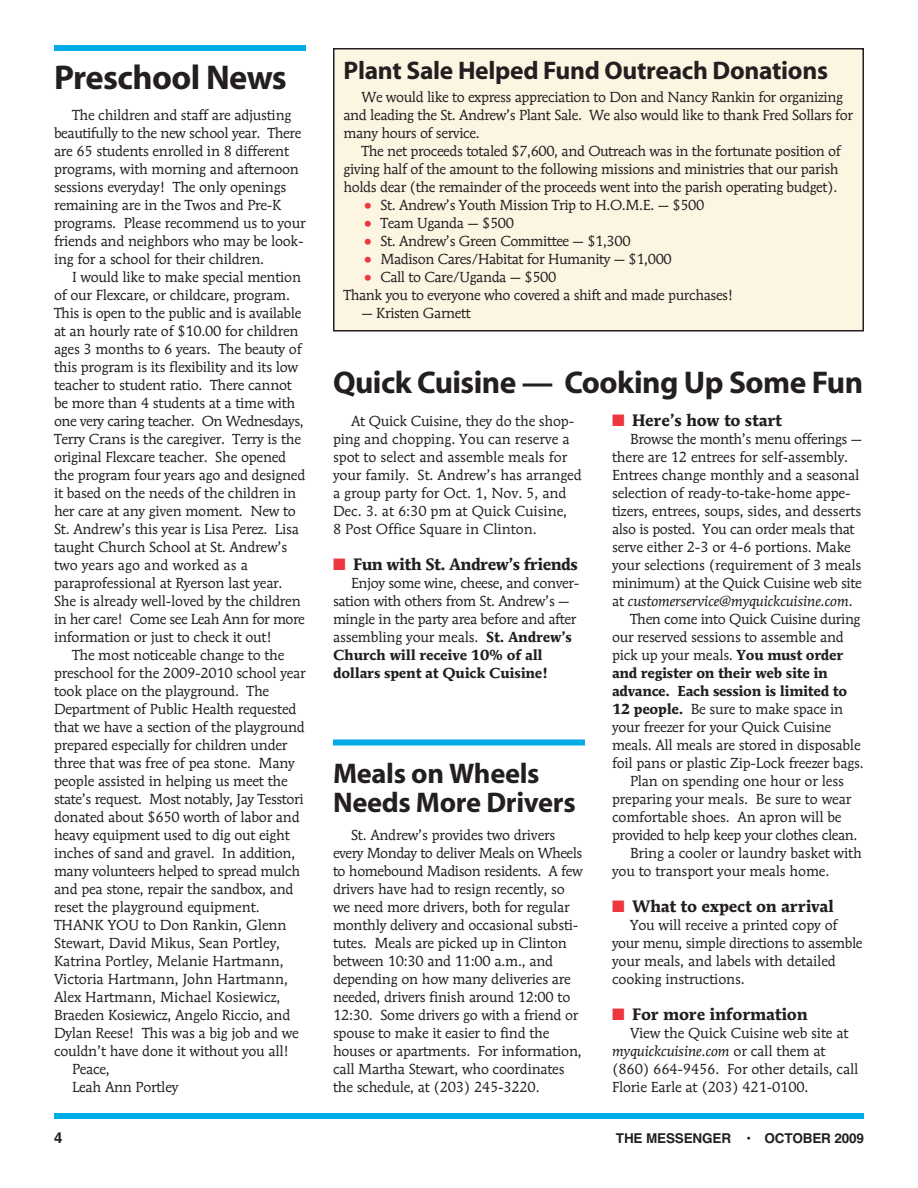
<style>
.page{position:relative;width:918px;height:1188px;background:#fff}
.page>*{position:absolute;margin:0;border:0;box-sizing:border-box;transform-origin:0 0}
.t1{font:700 34.5px "Myriad";letter-spacing:-.015em;color:#231f20}
.t2{font:700 31.5px "Myriad";letter-spacing:-.015em;color:#231f20}
.t3{font:700 28.5px/28.5px "Myriad";letter-spacing:-.01em;color:#231f20}
.t4{font:700 25.5px "Myriad";letter-spacing:-.01em;color:#231f20}
.t5{font:700 16.5px "Mendoza Roman";letter-spacing:-.015em;color:#231f20}
.t6{font:700 15px "Helvetica";color:#231f20}
.t7{font:14.4px/18px "Mendoza Roman";letter-spacing:-.015em;color:#231f20}
.t8{font:700 14.4px "Mendoza Roman";letter-spacing:-.02em;color:#231f20}
.t9{font:italic 14.4px "Mendoza Roman";letter-spacing:-.01em;color:#231f20}
.t10{font:700 13.5px "Helvetica";letter-spacing:-.01em;color:#231f20}
.s1{font-size:22.5px;color:#ee3640}
.s2{color:#ee3640}
.s3{font-weight:700}
.s4{font-style:normal}
.s5{font-style:italic}
</style>
<div class="page">
<div style="left:54px;top:1113px;width:810px;height:6px;background:#00abe7"></div>
<div style="left:334px;top:49px;width:529px;height:282px;background:#fcf5e2"></div>
<div style="left:333px;top:48px;width:531px;height:284px;border:2px solid #231f20"></div>
<div style="left:333px;top:740px;width:252px;height:6px;background:#00abe7"></div>
<div style="left:54px;top:45px;width:252px;height:6px;background:#00abe7"></div>
<h1 class="t1" style="left:54px;top:65px;width:234px">Preschool News</h1>
<p class="t7" style="left:54px;top:107px;width:253px;text-indent:18px">The children and staff are adjusting beautifully to the new school year. There are 65 students enrolled in 8 different programs, with morning and afternoon sessions everyday! The only openings remaining are in the Twos and Pre-K programs. Please recommend us to your friends and neighbors who may be look&shy;ing for a school for their children.</p>
<p class="t7" style="left:54px;top:269px;width:253px;text-indent:18px">I would like to make special mention of our Flexcare, or childcare, program.<br>This is open to the public and is available at an hourly rate of $10.00 for children ages 3 months to 6 years. The beauty of this program is its flexibility and its low teacher to student ratio. There cannot be more than 4 students at a time with one very caring teacher. On Wednesdays, Terry Crans is the caregiver. Terry is the original Flexcare teacher. She opened the program four years ago and designed it based on the needs of the children in her care at any given moment. New to St. Andrew’s this year is Lisa Perez. Lisa taught Church School at St. Andrew’s two years ago and worked as a paraprofessional at Ryerson last year.<br>She is already well-loved by the children in her care! Come see Leah Ann for more information or just to check it out!</p>
<p class="t7" style="left:72px;top:647px;width:214px">The most noticeable change to the</p>
<p class="t7" style="left:54px;top:665px;width:253px">preschool for the 2009-2010 school year</p>
<p class="t7" style="left:54px;top:683px;width:217px">took place on the playground. The</p>
<p class="t7" style="left:54px;top:701px;width:244px">Department of Public Health requested</p>
<p class="t7" style="left:54px;top:719px;width:252px">that we have a section of the playground</p>
<p class="t7" style="left:54px;top:737px;width:235px">prepared especially for children under</p>
<p class="t7" style="left:54px;top:755px;width:242px">three that was free of pea stone. Many</p>
<p class="t7" style="left:54px;top:773px;width:235px">people assisted in helping us meet the</p>
<p class="t7" style="left:54px;top:791px;width:251px">state’s request. Most notably, Jay Tesstori</p>
<p class="t7" style="left:54px;top:809px;width:247px">donated about $650 worth of labor and</p>
<p class="t7" style="left:54px;top:827px;width:237px">heavy equipment used to dig out eight</p>
<p class="t7" style="left:54px;top:845px;width:243px">inches of sand and gravel. In addition,</p>
<p class="t7" style="left:54px;top:863px;width:248px">many volunteers helped to spread mulch</p>
<p class="t7" style="left:54px;top:881px;width:241px">and pea stone, repair the sandbox, and</p>
<p class="t7" style="left:54px;top:899px;width:207px">reset the playground equipment.</p>
<p class="t7" style="left:54px;top:917px;width:234px">THANK YOU to Don Rankin, Glenn</p>
<p class="t7" style="left:54px;top:935px;width:228px">Stewart, David Mikus, Sean Portley,</p>
<p class="t7" style="left:54px;top:953px;width:231px">Katrina Portley, Melanie Hartmann,</p>
<p class="t7" style="left:54px;top:971px;width:236px">Victoria Hartmann, John Hartmann,</p>
<p class="t7" style="left:54px;top:989px;width:228px">Alex Hartmann, Michael Kosiewicz,</p>
<p class="t7" style="left:54px;top:1007px;width:238px">Braeden Kosiewicz, Angelo Riccio, and</p>
<p class="t7" style="left:54px;top:1025px;width:246px">Dylan Reese! This was a big job and we</p>
<p class="t7" style="left:54px;top:1043px;width:237px">couldn’t have done it without you all!</p>
<p class="t7" style="left:72px;top:1061px;width:39px">Peace,</p>
<p class="t7" style="left:72px;top:1079px;width:108px">Leah Ann Portley</p>
<h3 class="t4" style="left:344px;top:61px;width:486px">Plant Sale Helped Fund Outreach Donations</h3>
<p class="t7" style="left:344px;top:89px;width:511px;text-indent:18px">We would like to express appreciation to Don and Nancy Rankin for organizing and leading the St. Andrew’s Plant Sale. We also would like to thank Fred Sollars for many hours of service.</p>
<p class="t7" style="left:344px;top:143px;width:499px;text-indent:18px">The net proceeds totaled $7,600, and Outreach was in the fortunate position of giving half of the amount to the following missions and ministries that our parish holds dear (the remainder of the proceeds went into the parish operating budget).</p>
<p class="t7" style="left:362px;top:197px;width:344px"><span class="s1">•</span> St. Andrew’s Youth Mission Trip to H.O.M.E. — $500</p>
<p class="t7" style="left:362px;top:215px;width:154px"><span class="s1">•</span> Team Uganda — $500</p>
<p class="t7" style="left:362px;top:233px;width:271px"><span class="s1">•</span> St. Andrew’s Green Committee — $1,300</p>
<p class="t7" style="left:362px;top:251px;width:312px"><span class="s1">•</span> Madison Cares/Habitat for Humanity — $1,000</p>
<p class="t7" style="left:344px;top:269px;width:391px;text-indent:18px"><span class="s1">•</span> Call to Care/Uganda — $500<br>Thank you to everyone who covered a shift and made purchases!</p>
<p class="t7" style="left:362px;top:305px;width:111px">— Kristen Garnett</p>
<h2 class="t2" style="left:333px;top:371px;width:532px">Quick Cuisine — Cooking Up Some Fun</h2>
<p class="t7" style="left:333px;top:413px;width:250px;text-indent:18px">At Quick Cuisine, they do the shop&shy;ping and chopping. You can reserve a spot to select and assemble meals for your family. St. Andrew’s has arranged a group party for Oct. 1, Nov. 5, and Dec. 3. at 6:30 pm at Quick Cuisine,<br>8 Post Office Square in Clinton.</p>
<p class="t5" style="left:333px;top:558px;width:246px"><span class="s2">■</span> Fun with St. Andrew’s friends</p>
<p class="t7" style="left:333px;top:575px;width:248px;text-indent:18px">Enjoy some wine, cheese, and conver&shy;sation with others from St. Andrew’s — mingle in the party area before and after assembling your meals. <span class="s3">St. Andrew’s Church will receive 10% of all dollars spent at Quick Cuisine!</span></p>
<h3 class="t3" style="left:333px;top:762px;width:244px">Meals on Wheels<br>Needs More Drivers</h3>
<p class="t7" style="left:333px;top:827px;width:251px;text-indent:18px">St. Andrew’s provides two drivers every Monday to deliver Meals on Wheels to homebound Madison residents. A few drivers have had to resign recently, so we need more drivers, both for regular monthly delivery and occasional substi&shy;tutes. Meals are picked up in Clinton between 10:30 and 11:00 a.m., and depending on how many deliveries are needed, drivers finish around 12:00 to 12:30. Some drivers go with a friend or spouse to make it easier to find the houses or apartments. For information, call Martha Stewart, who coordinates the schedule, at (203) 245-3220.</p>
<p class="t5" style="left:612px;top:414px;width:172px"><span class="s2">■</span> Here’s how to start</p>
<p class="t7" style="left:630px;top:431px;width:234px">Browse the month’s menu offerings —</p>
<p class="t7" style="left:612px;top:449px;width:238px">there are 12 entrees for self-assembly.</p>
<p class="t7" style="left:612px;top:467px;width:249px">Entrees change monthly and a seasonal</p>
<p class="t7" style="left:612px;top:485px;width:240px">selection of ready-to-take-home appe-</p>
<p class="t7" style="left:612px;top:503px;width:251px">tizers, entrees, soups, sides, and desserts</p>
<p class="t7" style="left:612px;top:521px;width:244px">also is posted. You can order meals that</p>
<p class="t7" style="left:612px;top:539px;width:240px">serve either 2-3 or 4-6 portions. Make</p>
<p class="t7" style="left:612px;top:557px;width:251px">your selections (requirement of 3 meals</p>
<p class="t7" style="left:612px;top:575px;width:251px">minimum) at the Quick Cuisine web site</p>
<p class="t9" style="left:612px;top:595px;width:242px"><span class="s4">at</span> customerservice@myquickcuisine.com<span class="s4">.</span></p>
<p class="t7" style="left:630px;top:611px;width:232px">Then come into Quick Cuisine during</p>
<p class="t7" style="left:612px;top:629px;width:233px">our reserved sessions to assemble and</p>
<p class="t7" style="left:612px;top:647px;width:233px">pick up your meals. <span class="s3">You must order</span></p>
<p class="t8" style="left:612px;top:667px;width:217px">and register on their web site in</p>
<p class="t8" style="left:612px;top:685px;width:237px">advance. Each session is limited to</p>
<p class="t7" style="left:612px;top:701px;width:233px"><span class="s3">12 people.</span> Be sure to make space in</p>
<p class="t7" style="left:612px;top:719px;width:221px">your freezer for your Quick Cuisine</p>
<p class="t7" style="left:612px;top:737px;width:250px">meals. All meals are stored in disposable</p>
<p class="t7" style="left:612px;top:755px;width:253px">foil pans or plastic Zip-Lock freezer bags.</p>
<p class="t7" style="left:630px;top:773px;width:215px">Plan on spending one hour or less</p>
<p class="t7" style="left:612px;top:791px;width:241px">preparing your meals. Be sure to wear</p>
<p class="t7" style="left:612px;top:809px;width:231px">comfortable shoes. An apron will be</p>
<p class="t7" style="left:612px;top:827px;width:247px">provided to help keep your clothes clean.</p>
<p class="t7" style="left:630px;top:845px;width:233px">Bring a cooler or laundry basket with</p>
<p class="t7" style="left:612px;top:863px;width:219px">you to transport your meals home.</p>
<p class="t5" style="left:612px;top:900px;width:224px"><span class="s2">■</span> What to expect on arrival</p>
<p class="t7" style="left:612px;top:917px;width:252px;text-indent:18px">You will receive a printed copy of your menu, simple directions to assemble your meals, and labels with detailed cooking instructions.</p>
<p class="t5" style="left:612px;top:1008px;width:197px"><span class="s2">■</span> For more information</p>
<p class="t7" style="left:612px;top:1025px;width:248px;text-indent:18px">View the Quick Cuisine web site at <span class="s5">myquickcuisine.com</span> or call them at (860) 664-9456. For other details, call Florie Earle at (203) 421-0100.</p>
<p class="t6" style="left:54px;top:1129px;width:10px">4</p>
<p class="t10" style="left:616px;top:1130px;width:250px">THE MESSENGER • OCTOBER 2009</p>
</div>
